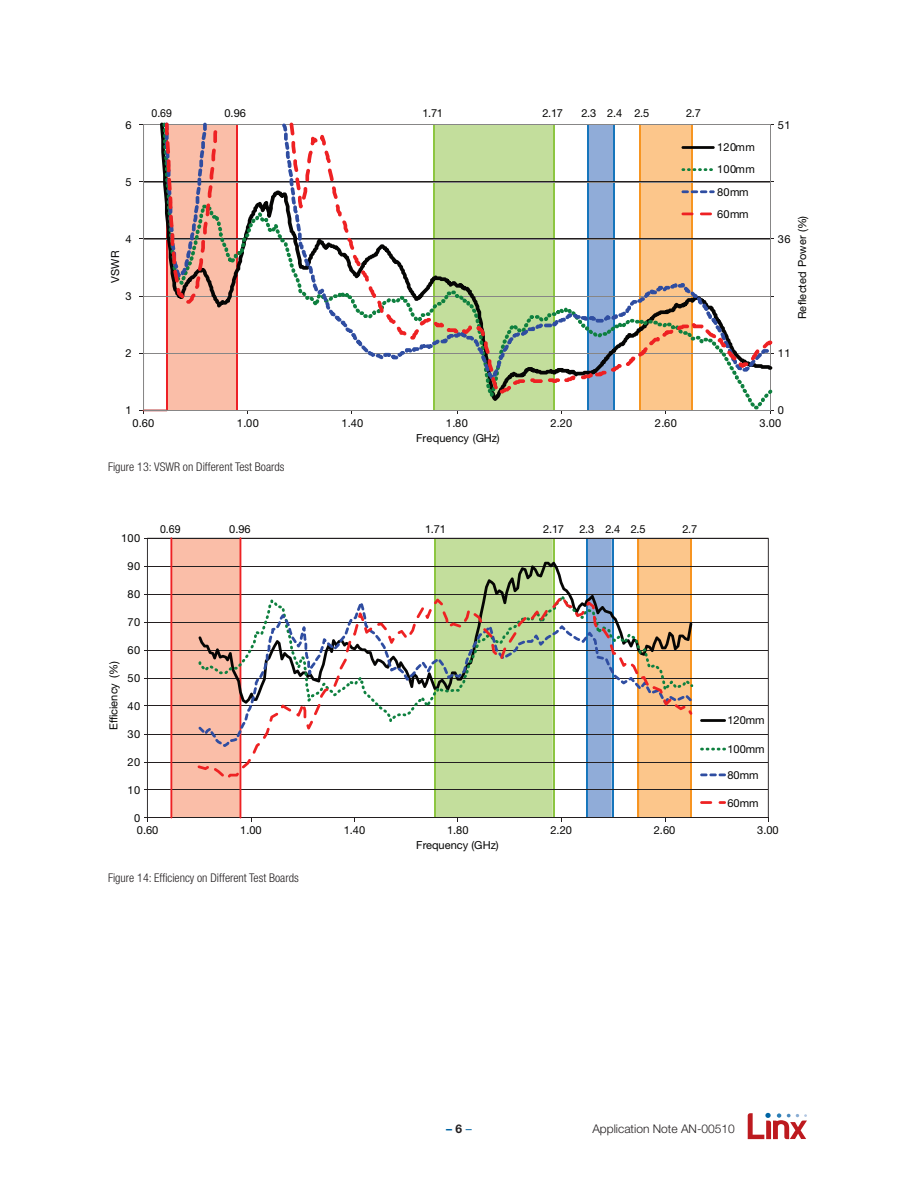
<style>
.page{position:relative;width:918px;height:1188px;background:#fff}
.page>*{position:absolute;margin:0;border:0;box-sizing:border-box;transform-origin:0 0}
.t1{font:300 condensed 12px "Helvetica Neue";color:#231f20}
.t2{font:300 12px "Helvetica Neue";color:#231f20}
.t3{font:700 12px "Helvetica Neue";color:#0065a4}
.t4{font:11.1px "Helvetica Neue";color:#050504}
.t5{font:11.1px/22.2px "Helvetica Neue";letter-spacing:.03em;color:#050504}
.t6{font:11.1px "Helvetica Neue";color:#050504;scale:.95 1}
.s1{color:#231f20}
.s2{font-weight:400}
</style>
<div class="page">
<svg style="left:748px;top:1113px;width:59px;height:26px"></svg>
<hr style="left:691px;top:125px;width:2px;height:285px;background:#f79521">
<hr style="left:639px;top:125px;width:2px;height:285px;background:#f79521">
<hr style="left:613px;top:125px;width:2px;height:285px;background:#1575bc">
<hr style="left:587px;top:125px;width:2px;height:285px;background:#1575bc">
<hr style="left:553px;top:125px;width:2px;height:285px;background:#8dc641">
<hr style="left:433px;top:125px;width:1px;height:285px;background:#8dc641">
<hr style="left:236px;top:125px;width:2px;height:285px;background:#ed2026">
<hr style="left:144px;top:238px;width:626px;height:1px;background:#231f20">
<hr style="left:144px;top:181px;width:626px;height:1px;background:#231f20">
<hr style="left:143px;top:409px;width:25px;height:2px;background:#bf4b49">
<hr style="left:144px;top:353px;width:626px;height:1px;background:#878686">
<hr style="left:144px;top:296px;width:626px;height:1px;background:#878686">
<hr style="left:144px;top:239px;width:626px;height:1px;background:#878686">
<hr style="left:144px;top:182px;width:626px;height:1px;background:#878686">
<hr style="left:144px;top:124px;width:626px;height:1px;background:#878686">
<hr style="left:770px;top:124px;width:1px;height:286px;background:#878686">
<hr style="left:143px;top:124px;width:1px;height:286px;background:#878686">
<hr style="left:144px;top:410px;width:626px;height:1px;background:#878686">
<svg style="left:162px;top:123px;width:611px;height:286px"></svg>
<svg style="left:290px;top:122px;width:482px;height:272px"></svg>
<svg style="left:165px;top:123px;width:52px;height:181px;background:#cd968a"></svg>
<hr style="left:682px;top:146px;width:33px;height:3px;background:#050504">
<svg style="left:682px;top:168px;width:31px;height:3px"></svg>
<svg style="left:682px;top:190px;width:33px;height:3px"></svg>
<svg style="left:682px;top:213px;width:12px;height:2px"></svg>
<svg style="left:700px;top:213px;width:12px;height:2px"></svg>
<svg style="left:147px;top:538px;width:622px;height:280px"></svg>
<hr style="left:147px;top:817px;width:621px;height:1px;background:#231f20">
<svg style="left:435px;top:538px;width:119px;height:284px;background:#bed79b"></svg>
<hr style="left:240px;top:537px;width:1px;height:281px;background:#ee2123">
<hr style="left:170px;top:537px;width:2px;height:281px;background:#ee2123">
<svg style="left:198px;top:562px;width:494px;height:36px"></svg>
<svg style="left:197px;top:598px;width:496px;height:180px"></svg>
<hr style="left:700px;top:719px;width:26px;height:3px;background:#050504">
<svg style="left:700px;top:748px;width:26px;height:2px"></svg>
<svg style="left:700px;top:774px;width:26px;height:2px"></svg>
<svg style="left:700px;top:801px;width:12px;height:3px"></svg>
<svg style="left:719px;top:801px;width:7px;height:3px"></svg>
<p class="t4" style="left:126px;top:118px;width:8px">6</p>
<p class="t4" style="left:126px;top:175px;width:8px">5</p>
<p class="t4" style="left:126px;top:232px;width:8px">4</p>
<p class="t4" style="left:109px;top:283px;width:34px;rotate:-90deg">VSWR</p>
<p class="t4" style="left:126px;top:290px;width:8px">3</p>
<p class="t4" style="left:126px;top:347px;width:8px">2</p>
<p class="t4" style="left:126px;top:404px;width:8px">1</p>
<p class="t6" style="left:151px;top:107px;width:23px">0.69</p>
<p class="t4" style="left:224px;top:107px;width:23px">0.96</p>
<p class="t4" style="left:422px;top:107px;width:22px">1.71</p>
<p class="t4" style="left:542px;top:107px;width:22px">2.17</p>
<p class="t4" style="left:581px;top:107px;width:69px">2.3 2.4 2.5</p>
<p class="t4" style="left:686px;top:107px;width:16px">2.7</p>
<p class="t5" style="left:717px;top:136px;width:40px">120mm<br>100mm<br>80mm<br>60mm</p>
<p class="t4" style="left:778px;top:118px;width:14px">51</p>
<p class="t4" style="left:796px;top:319px;width:105px;rotate:-90deg">Reflected Power (%)</p>
<p class="t4" style="left:778px;top:232px;width:14px">36</p>
<p class="t4" style="left:778px;top:347px;width:14px">11</p>
<p class="t4" style="left:778px;top:404px;width:8px">0</p>
<p class="t4" style="left:132px;top:416px;width:23px">0.60</p>
<p class="t4" style="left:237px;top:416px;width:23px">1.00</p>
<p class="t4" style="left:341px;top:416px;width:23px">1.40</p>
<p class="t4" style="left:446px;top:416px;width:23px">1.80</p>
<p class="t4" style="left:550px;top:416px;width:23px">2.20</p>
<p class="t4" style="left:655px;top:416px;width:23px">2.60</p>
<p class="t4" style="left:759px;top:416px;width:23px">3.00</p>
<p class="t1" style="left:108px;top:460px;width:178px">Figure 13: VSWR on Different Test Boards</p>
<p class="t4" style="left:416px;top:431px;width:85px">Frequency (GHz)</p>
<p class="t4" style="left:121px;top:532px;width:21px">100</p>
<p class="t4" style="left:128px;top:560px;width:14px">90</p>
<p class="t4" style="left:128px;top:588px;width:14px">80</p>
<p class="t4" style="left:128px;top:616px;width:14px">70</p>
<p class="t4" style="left:107px;top:730px;width:70px;rotate:-90deg">Efficiency (%)</p>
<p class="t4" style="left:128px;top:644px;width:14px">60</p>
<p class="t4" style="left:128px;top:672px;width:14px">50</p>
<p class="t4" style="left:128px;top:699px;width:14px">40</p>
<p class="t4" style="left:128px;top:727px;width:14px">30</p>
<p class="t4" style="left:128px;top:755px;width:14px">20</p>
<p class="t4" style="left:128px;top:783px;width:14px">10</p>
<p class="t4" style="left:134px;top:811px;width:8px">0</p>
<p class="t6" style="left:160px;top:522px;width:23px">0.69</p>
<p class="t4" style="left:229px;top:522px;width:23px">0.96</p>
<p class="t4" style="left:425px;top:522px;width:22px">1.71</p>
<p class="t4" style="left:543px;top:522px;width:22px">2.17</p>
<p class="t4" style="left:580px;top:522px;width:68px">2.3 2.4 2.5</p>
<p class="t4" style="left:682px;top:522px;width:16px">2.7</p>
<p class="t4" style="left:727px;top:714px;width:39px">120mm</p>
<p class="t4" style="left:727px;top:742px;width:39px">100mm</p>
<p class="t4" style="left:727px;top:768px;width:33px">80mm</p>
<p class="t4" style="left:727px;top:796px;width:33px">60mm</p>
<p class="t4" style="left:137px;top:823px;width:23px">0.60</p>
<p class="t4" style="left:240px;top:823px;width:23px">1.00</p>
<p class="t4" style="left:344px;top:823px;width:23px">1.40</p>
<p class="t4" style="left:447px;top:823px;width:23px">1.80</p>
<p class="t4" style="left:550px;top:823px;width:23px">2.20</p>
<p class="t4" style="left:654px;top:823px;width:23px">2.60</p>
<p class="t4" style="left:757px;top:823px;width:23px">3.00</p>
<p class="t1" style="left:108px;top:871px;width:192px">Figure 14: Efficiency on Different Test Boards</p>
<p class="t4" style="left:416px;top:839px;width:84px">Frequency (GHz)</p>
<p class="t3" style="left:446px;top:1121px;width:27px">– <span class="s1">6</span> <span class="s2">–</span></p>
<p class="t2" style="left:592px;top:1121px;width:144px">Application Note AN-00510</p>
</div>
